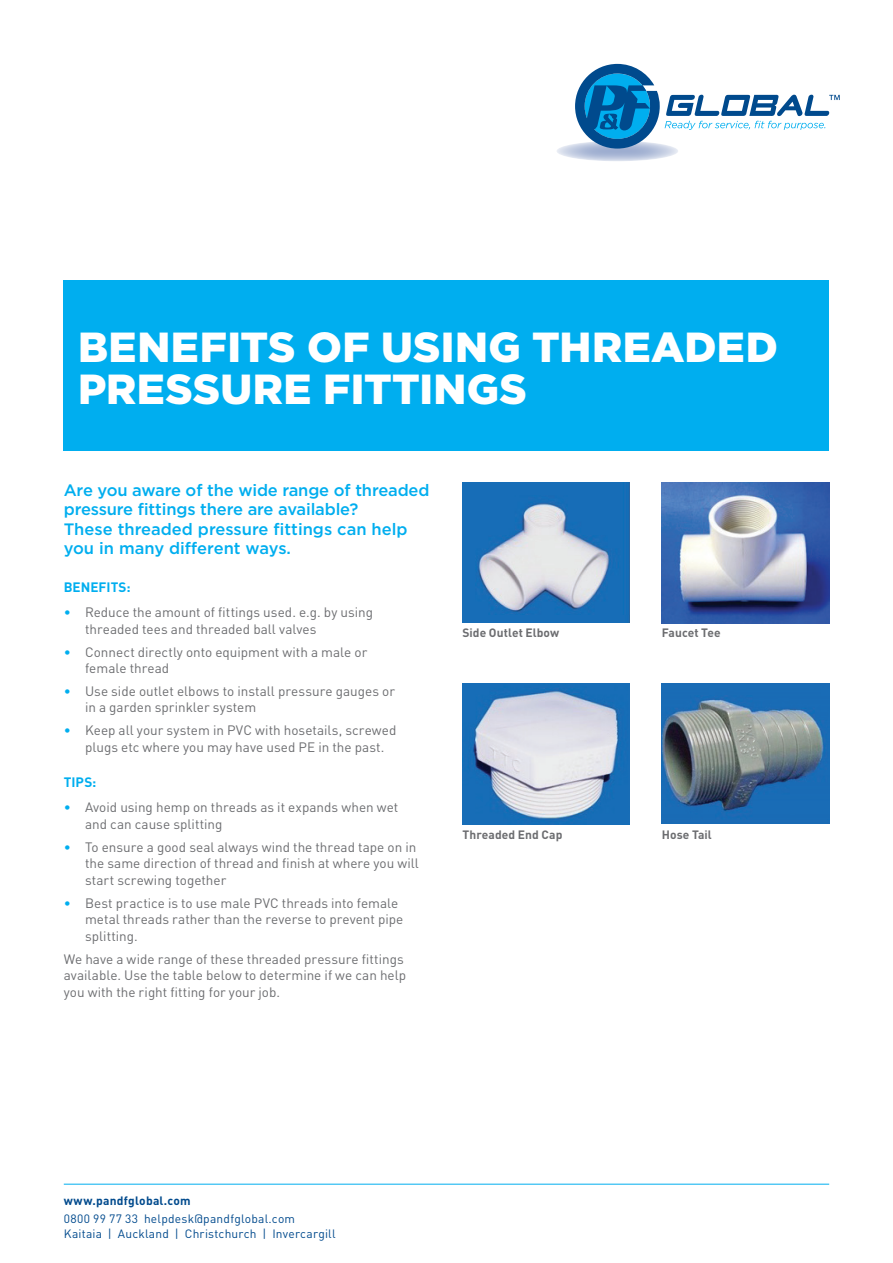
<style>
.page{position:relative;width:893px;height:1263px;background:#fff}
.page>*{position:absolute;margin:0;border:0;box-sizing:border-box;transform-origin:0 0}
.t1{font:900 42px/42px "Gotham";letter-spacing:.01em;color:#fff}
.t2{font:500 16.5px/19.5px "Gotham";letter-spacing:-.01em;color:#00aeef}
.t3{font:13.5px/16.5px "DIN";color:#6c6d70}
.t4{font:700 13.5px "DIN";color:#00aeef}
.t5{font:12px/15px "DIN";letter-spacing:.015em;color:#004a8d}
.t6{font:700 12px "DIN";letter-spacing:.005em;color:#6c6d70}
.t7{font:700 12px "DIN";letter-spacing:.02em;color:#004a8d}
.s1{color:#00aeef}
</style>
<div class="page">
<div style="left:64px;top:281px;width:765px;height:170px;background:#00aeef"></div>
<hr style="left:64px;top:1184px;width:765px;height:1px;background:#00aeef">
<svg style="left:556px;top:141px;width:122px;height:20px"></svg>
<svg style="left:575px;top:64px;width:265px;height:85px"></svg>
<img style="left:462px;top:483px;width:168px;height:139px">
<img style="left:662px;top:483px;width:167px;height:140px">
<img style="left:462px;top:683px;width:168px;height:141px">
<img style="left:662px;top:683px;width:167px;height:141px">
<h1 class="t1" style="left:78px;top:325px;width:701px">BENEFITS OF USING THREADED<br>PRESSURE FITTINGS</h1>
<p class="t2" style="left:64px;top:480px;width:367px">Are you aware of the wide range of threaded pressure fittings there are available?<br>These threaded pressure fittings can help you in many different ways.</p>
<p class="t4" style="left:64px;top:578px;width:68px">BENEFITS:</p>
<p class="t3" style="left:85px;top:604px;width:290px;text-indent:-21px"><span class="s1">•</span> Reduce the amount of fittings used. e.g. by using threaded tees and threaded ball valves</p>
<p class="t3" style="left:85px;top:643px;width:284px;text-indent:-21px"><span class="s1">•</span> Connect directly onto equipment with a male or female thread</p>
<p class="t3" style="left:85px;top:682px;width:312px;text-indent:-21px"><span class="s1">•</span> Use side outlet elbows to install pressure gauges or in a garden sprinkler system</p>
<p class="t3" style="left:85px;top:722px;width:313px;text-indent:-21px"><span class="s1">•</span> Keep all your system in PVC with hosetails, screwed plugs etc where you may have used PE in the past.</p>
<p class="t4" style="left:64px;top:774px;width:34px">TIPS:</p>
<p class="t3" style="left:85px;top:799px;width:315px;text-indent:-21px"><span class="s1">•</span> Avoid using hemp on threads as it expands when wet and can cause splitting</p>
<p class="t3" style="left:85px;top:838px;width:335px;text-indent:-21px"><span class="s1">•</span> To ensure a good seal always wind the thread tape on in the same direction of thread and finish at where you will start screwing together</p>
<p class="t3" style="left:85px;top:894px;width:320px;text-indent:-21px"><span class="s1">•</span> Best practice is to use male PVC threads into female metal threads rather than the reverse to prevent pipe splitting.</p>
<p class="t3" style="left:64px;top:950px;width:344px">We have a wide range of these threaded pressure fittings available. Use the table below to determine if we can help you with the right fitting for your job.</p>
<p class="t6" style="left:462px;top:625px;width:98px">Side Outlet Elbow</p>
<p class="t6" style="left:662px;top:625px;width:60px">Faucet Tee</p>
<p class="t6" style="left:462px;top:827px;width:101px">Threaded End Cap</p>
<p class="t6" style="left:662px;top:827px;width:52px">Hose Tail</p>
<p class="t7" style="left:64px;top:1193px;width:128px">www.pandfglobal.com</p>
<p class="t5" style="left:64px;top:1210px;width:273px">0800 99 77 33 helpdesk@pandfglobal.com<br>Kaitaia | Auckland | Christchurch | Invercargill</p>
</div>
